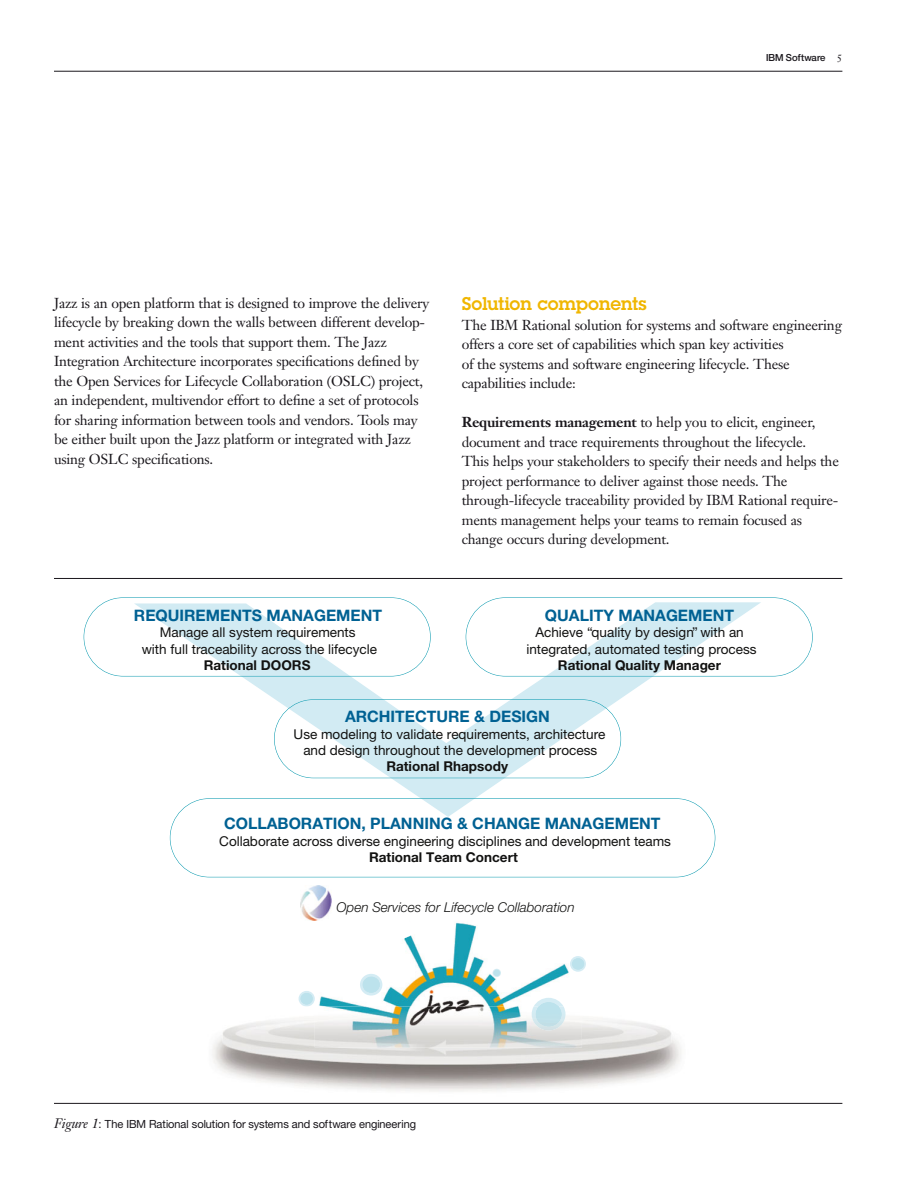
<style>
.page{position:relative;width:918px;height:1188px;background:#fff}
.page>*{position:absolute;margin:0;border:0;box-sizing:border-box;transform-origin:0 0}
.t1{font:600 18px "Lubalinfor IBM";color:#f0b600}
.t2{font:700 15.75px "Helvetica Neue";color:#006193}
.t3{font:14.25px/19.5px "Janson Text LT Pro";letter-spacing:-.015em;color:#1a171c}
.t4{font:13.5px/16.2px "Helvetica Neue Roman";color:#121211;text-align:center}
.t5{font:700 13.5px "Helvetica Neue";color:#121211}
.t6{font:italic 300 13.5px "Helvetica Neue";color:#121211}
.t7{font:11.25px "Helv Neuefor IBM";color:#1a171c}
.t8{font:500 9.75px "Helv Neuefor IBM";color:#1a171c}
.s1{font-family:"Janson Text";font-weight:400;font-size:10.5px}
.s2{font-weight:700}
.s3{font-family:"Janson Text LT Pro";font-style:italic;font-size:13.5px}
</style>
<div class="page">
<hr style="left:54px;top:71px;width:788px;height:1px;background:#1a171c">
<hr style="left:54px;top:578px;width:788px;height:1px;background:#1a171c">
<img style="left:319px;top:922px;width:250px;height:85px">
<img style="left:534px;top:998px;width:30px;height:9px">
<div style="left:536px;top:1002px;width:26px;height:24px;background:#bce2ec;border-radius:50%"></div>
<img style="left:570px;top:956px;width:11px;height:16px">
<svg style="left:572px;top:957px;width:14px;height:14px"></svg>
<div style="left:572px;top:958px;width:12px;height:12px;background:#bce2ec;border-radius:50%"></div>
<svg style="left:299px;top:991px;width:16px;height:16px"></svg>
<div style="left:301px;top:993px;width:12px;height:12px;background:#bce2ec;border-radius:50%"></div>
<svg style="left:493px;top:969px;width:8px;height:8px"></svg>
<img style="left:360px;top:974px;width:22px;height:22px">
<div style="left:363px;top:977px;width:17px;height:16px;background:#bce2ec;border-radius:50%"></div>
<svg style="left:384px;top:922px;width:35px;height:24px"></svg>
<img style="left:204px;top:1007px;width:488px;height:96px">
<img style="left:532px;top:1007px;width:34px;height:24px">
<img style="left:536px;top:1007px;width:26px;height:19px">
<img style="left:301px;top:886px;width:30px;height:34px">
<svg style="left:134px;top:602px;width:627px;height:215px"></svg>
<div style="left:274px;top:699px;width:347px;height:79px;border:1px solid #1ba1b5;border-radius:39px"></div>
<div style="left:466px;top:597px;width:347px;height:79px;border:1px solid #1ba1b5;border-radius:40px"></div>
<div style="left:84px;top:597px;width:347px;height:79px;border:1px solid #1ba1b5;border-radius:40px"></div>
<div style="left:170px;top:798px;width:545px;height:79px;border:1px solid #1ba1b5;border-radius:40px"></div>
<hr style="left:54px;top:1103px;width:788px;height:1px;background:#1a171c">
<p class="t8" style="left:766px;top:54px;width:78px">IBM Software <span class="s1">5</span></p>
<p class="t3" style="left:54px;top:295px;width:377px">Jazz is an open platform that is designed to improve the delivery lifecycle by breaking down the walls between different develop&shy;ment activities and the tools that support them. The Jazz Integration Architecture incorporates specifications defined by the Open Services for Lifecycle Collaboration (OSLC) project, an independent, multivendor effort to define a set of protocols for sharing information between tools and vendors. Tools may be either built upon the Jazz platform or integrated with Jazz using OSLC specifications.</p>
<h2 class="t1" style="left:462px;top:297px;width:187px">Solution components</h2>
<p class="t3" style="left:462px;top:316px;width:382px">The IBM Rational solution for systems and software engineering offers a core set of capabilities which span key activities<br>of the systems and software engineering lifecycle. These capabilities include:</p>
<p class="t3" style="left:462px;top:414px;width:379px"><span class="s2">Requirements management</span> to help you to elicit, engineer, document and trace requirements throughout the lifecycle.<br>This helps your stakeholders to specify their needs and helps the project performance to deliver against those needs. The through-lifecycle traceability provided by IBM Rational require&shy;ments management helps your teams to remain focused as change occurs during development.</p>
<p class="t2" style="left:134px;top:609px;width:250px">REQUIREMENTS MANAGEMENT</p>
<p class="t4" style="left:142px;top:626px;width:237px">Manage all system requirements<br>with full traceability across the lifecycle</p>
<p class="t5" style="left:204px;top:660px;width:108px">Rational DOORS</p>
<p class="t2" style="left:545px;top:609px;width:191px">QUALITY MANAGEMENT</p>
<p class="t4" style="left:526px;top:626px;width:232px">Achieve “quality by design” with an integrated, automated testing process</p>
<p class="t5" style="left:558px;top:660px;width:165px">Rational Quality Manager</p>
<p class="t2" style="left:345px;top:710px;width:206px">ARCHITECTURE &amp; DESIGN</p>
<p class="t4" style="left:294px;top:727px;width:313px">Use modeling to validate requirements, architecture and design throughout the development process</p>
<p class="t5" style="left:386px;top:761px;width:123px">Rational Rhapsody</p>
<p class="t2" style="left:224px;top:817px;width:438px">COLLABORATION, PLANNING &amp; CHANGE MANAGEMENT</p>
<p class="t4" style="left:219px;top:834px;width:453px">Collaborate across diverse engineering disciplines and development teams</p>
<p class="t5" style="left:369px;top:852px;width:150px">Rational Team Concert</p>
<p class="t6" style="left:337px;top:902px;width:240px">Open Services for Lifecycle Collaboration</p>
<p class="t7" style="left:54px;top:1120px;width:364px"><span class="s3">Figure 1</span>: The IBM Rational solution for systems and software engineering</p>
</div>
